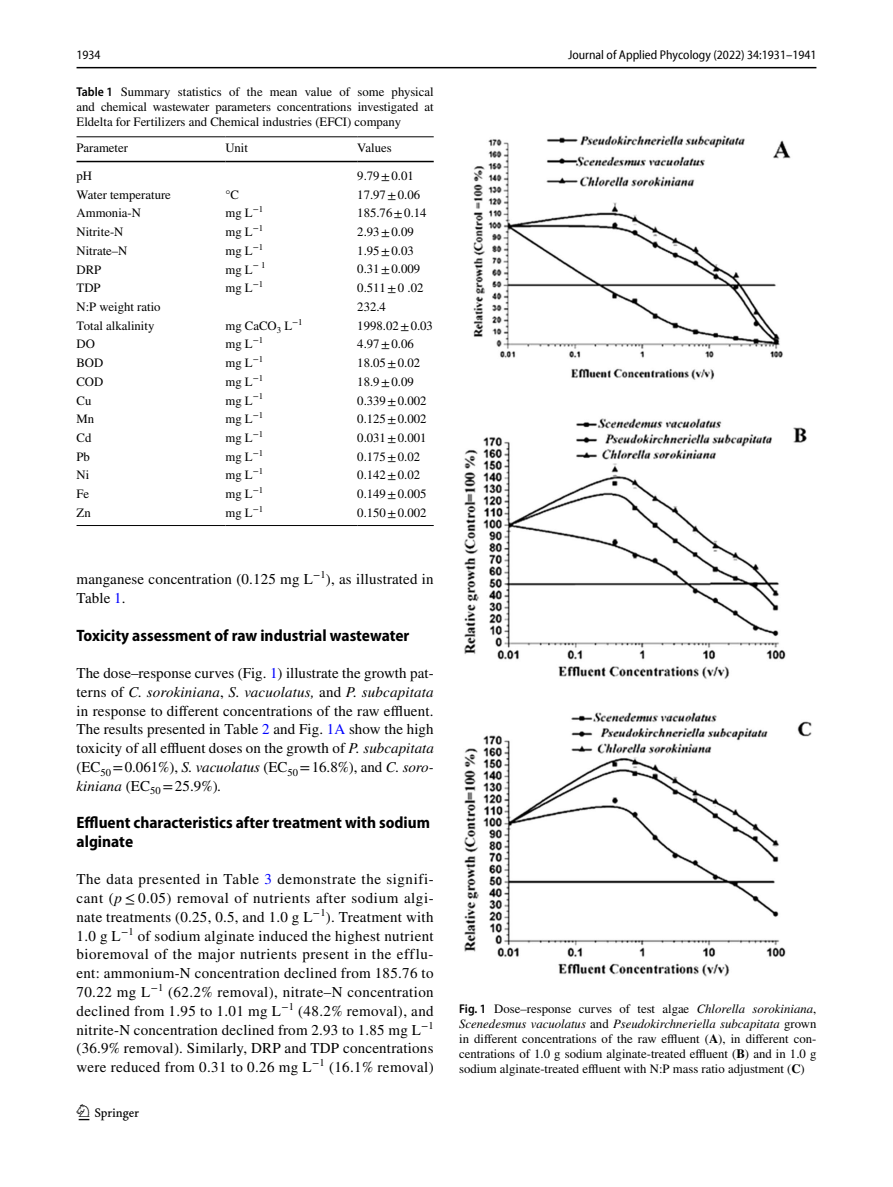
<style>
.page{position:relative;width:893px;height:1187px;background:#fff}
.page>*{position:absolute;margin:0;border:0;box-sizing:border-box;transform-origin:0 0}
.t1{font:22.5px "Springnew Regular 2";color:#000}
.t2{font:700 semi-condensed 16.5px/18.8px "Myriad Pro";color:#000}
.t3{font:15px/18.8px "STIX";letter-spacing:.01em;color:#000;text-align:justify}
.t4{font:12.75px/15px "STIX";color:#000;text-align:justify}
.t5{font:semi-condensed 12.75px "Myriad Pro Unic";color:#000}
.s1{font-family:"Myriad Pro";font-weight:600;font-stretch:semi-condensed}
.s2{color:#00f}
.s3{font-style:italic}
.s4{font-weight:700}
</style>
<div class="page">
<hr style="left:77px;top:67px;width:739px;height:1px;background:#000">
<hr style="left:77px;top:136px;width:148px;height:1px;background:#000">
<hr style="left:77px;top:161px;width:148px;height:1px;background:#000">
<hr style="left:225px;top:136px;width:132px;height:1px;background:#000">
<hr style="left:225px;top:161px;width:132px;height:1px;background:#000">
<hr style="left:357px;top:136px;width:77px;height:1px;background:#000">
<hr style="left:357px;top:161px;width:77px;height:1px;background:#000">
<hr style="left:77px;top:525px;width:148px;height:1px;background:#000">
<hr style="left:225px;top:525px;width:132px;height:1px;background:#000">
<hr style="left:357px;top:525px;width:77px;height:1px;background:#000">
<img style="left:464px;top:135px;width:348px;height:842px">
<p class="t5" style="left:76px;top:50px;width:26px">1934</p>
<p class="t5" style="left:568px;top:50px;width:250px">Journal of Applied Phycology (2022) 34:1931–1941</p>
<p class="t4" style="left:77px;top:85px;width:359px"><span class="s1">Table 1</span> Summary statistics of the mean value of some physical and chemical wastewater parameters concentrations investigated at Eldelta for Fertilizers and Chemical industries (EFCI) company</p>
<p class="t4" style="left:77px;top:141px;width:53px">Parameter</p>
<p class="t4" style="left:225px;top:141px;width:24px">Unit</p>
<p class="t4" style="left:357px;top:141px;width:36px">Values</p>
<p class="t4" style="left:77px;top:169px;width:17px">pH</p>
<p class="t4" style="left:357px;top:169px;width:58px">9.79±0.01</p>
<p class="t4" style="left:77px;top:188px;width:96px">Water temperature</p>
<p class="t4" style="left:225px;top:188px;width:15px">°C</p>
<p class="t4" style="left:357px;top:188px;width:64px">17.97±0.06</p>
<p class="t4" style="left:77px;top:206px;width:66px">Ammonia-N</p>
<p class="t4" style="left:225px;top:206px;width:39px">mg L<sup>−1</sup></p>
<p class="t4" style="left:357px;top:206px;width:71px">185.76±0.14</p>
<p class="t4" style="left:77px;top:225px;width:48px">Nitrite-N</p>
<p class="t4" style="left:225px;top:225px;width:39px">mg L<sup>−1</sup></p>
<p class="t4" style="left:357px;top:225px;width:58px">2.93±0.09</p>
<p class="t4" style="left:77px;top:244px;width:52px">Nitrate–N</p>
<p class="t4" style="left:225px;top:244px;width:39px">mg L<sup>−1</sup></p>
<p class="t4" style="left:357px;top:244px;width:58px">1.95±0.03</p>
<p class="t4" style="left:77px;top:262px;width:26px">DRP</p>
<p class="t4" style="left:225px;top:262px;width:42px">mg L<sup>−</sup> <sup>1</sup></p>
<p class="t4" style="left:357px;top:262px;width:64px">0.31±0.009</p>
<p class="t4" style="left:77px;top:281px;width:26px">TDP</p>
<p class="t4" style="left:225px;top:281px;width:39px">mg L<sup>−1</sup></p>
<p class="t4" style="left:357px;top:281px;width:68px">0.511±0 .02</p>
<p class="t4" style="left:77px;top:300px;width:86px">N:P weight ratio</p>
<p class="t4" style="left:357px;top:300px;width:30px">232.4</p>
<p class="t4" style="left:77px;top:319px;width:79px">Total alkalinity</p>
<p class="t4" style="left:225px;top:319px;width:79px">mg CaCO<sub>3</sub> L<sup>−1</sup></p>
<p class="t4" style="left:357px;top:319px;width:77px">1998.02±0.03</p>
<p class="t4" style="left:77px;top:337px;width:20px">DO</p>
<p class="t4" style="left:225px;top:337px;width:39px">mg L<sup>−1</sup></p>
<p class="t4" style="left:357px;top:337px;width:58px">4.97±0.06</p>
<p class="t4" style="left:77px;top:356px;width:28px">BOD</p>
<p class="t4" style="left:225px;top:356px;width:39px">mg L<sup>−1</sup></p>
<p class="t4" style="left:357px;top:356px;width:64px">18.05±0.02</p>
<p class="t4" style="left:77px;top:375px;width:28px">COD</p>
<p class="t4" style="left:225px;top:375px;width:39px">mg L<sup>−1</sup></p>
<p class="t4" style="left:357px;top:375px;width:58px">18.9±0.09</p>
<p class="t4" style="left:77px;top:393px;width:16px">Cu</p>
<p class="t4" style="left:225px;top:393px;width:39px">mg L<sup>−1</sup></p>
<p class="t4" style="left:357px;top:393px;width:71px">0.339±0.002</p>
<p class="t4" style="left:77px;top:412px;width:19px">Mn</p>
<p class="t4" style="left:225px;top:412px;width:39px">mg L<sup>−1</sup></p>
<p class="t4" style="left:357px;top:412px;width:71px">0.125±0.002</p>
<p class="t4" style="left:77px;top:431px;width:16px">Cd</p>
<p class="t4" style="left:225px;top:431px;width:39px">mg L<sup>−1</sup></p>
<p class="t4" style="left:357px;top:431px;width:71px">0.031±0.001</p>
<p class="t4" style="left:77px;top:450px;width:15px">Pb</p>
<p class="t4" style="left:225px;top:450px;width:39px">mg L<sup>−1</sup></p>
<p class="t4" style="left:357px;top:450px;width:64px">0.175±0.02</p>
<p class="t4" style="left:77px;top:468px;width:14px">Ni</p>
<p class="t4" style="left:225px;top:468px;width:39px">mg L<sup>−1</sup></p>
<p class="t4" style="left:357px;top:468px;width:64px">0.142±0.02</p>
<p class="t4" style="left:77px;top:487px;width:14px">Fe</p>
<p class="t4" style="left:225px;top:487px;width:39px">mg L<sup>−1</sup></p>
<p class="t4" style="left:357px;top:487px;width:71px">0.149±0.005</p>
<p class="t4" style="left:77px;top:506px;width:16px">Zn</p>
<p class="t4" style="left:225px;top:506px;width:39px">mg L<sup>−1</sup></p>
<p class="t4" style="left:357px;top:506px;width:71px">0.150±0.002</p>
<p class="t3" style="left:77px;top:571px;width:359px">manganese concentration (0.125 mg L<sup>−1</sup>), as illustrated in<br>Table <span class="s2">1</span>.</p>
<p class="t2" style="left:77px;top:625px;width:334px">Toxicity assessment of raw industrial wastewater</p>
<p class="t3" style="left:77px;top:664px;width:359px">The dose–response curves (Fig. <span class="s2">1</span>) illustrate the growth pat&shy;terns of <span class="s3">C. sorokiniana</span>, <span class="s3">S. vacuolatus,</span> and <span class="s3">P. subcapitata </span>in response to different concentrations of the raw effluent.<br>The results presented in Table <span class="s2">2</span> and Fig. <span class="s2">1A</span> show the high toxicity of all effluent doses on the growth of <span class="s3">P. subcapitata </span>(EC<sub>50</sub> =0.061%), <span class="s3">S. vacuolatus</span> (EC<sub>50</sub> =16.8%), and <span class="s3">C. soro&shy;kiniana</span> (EC<sub>50</sub> =25.9%)<span class="s3">.</span></p>
<p class="t2" style="left:77px;top:813px;width:355px">Effluent characteristics after treatment with sodium alginate</p>
<p class="t3" style="left:77px;top:871px;width:359px">The data presented in Table <span class="s2">3</span> demonstrate the signifi&shy;cant (<span class="s3">p</span> ≤ 0.05) removal of nutrients after sodium algi&shy;nate treatments (0.25, 0.5, and 1.0 g L<sup>−1</sup>). Treatment with 1.0 g L<sup>−1</sup> of sodium alginate induced the highest nutrient bioremoval of the major nutrients present in the efflu&shy;ent: ammonium-N concentration declined from 185.76 to 70.22 mg L<sup>−1</sup> (62.2% removal), nitrate–N concentration declined from 1.95 to 1.01 mg L<sup>−1</sup> (48.2% removal), and nitrite-N concentration declined from 2.93 to 1.85 mg L<sup>−1 </sup>(36.9% removal). Similarly, DRP and TDP concentrations were reduced from 0.31 to 0.26 mg L<sup>−1</sup> (16.1% removal)</p>
<h1 class="t1" style="left:79px;top:1104px;width:62px">1 3</h1>
<p class="t4" style="left:459px;top:1002px;width:359px"><span class="s1">Fig. 1</span> Dose–response curves of test algae <span class="s3">Chlorella sorokiniana</span>, <span class="s3">Scenedesmus vacuolatus</span> and <span class="s3">Pseudokirchneriella subcapitata</span> grown in different concentrations of the raw effluent (<span class="s4">A</span>), in different con&shy;centrations of 1.0 g sodium alginate-treated effluent (<span class="s4">B</span>) and in 1.0 g sodium alginate-treated effluent with N:P mass ratio adjustment (<span class="s4">C</span>)</p>
</div>
